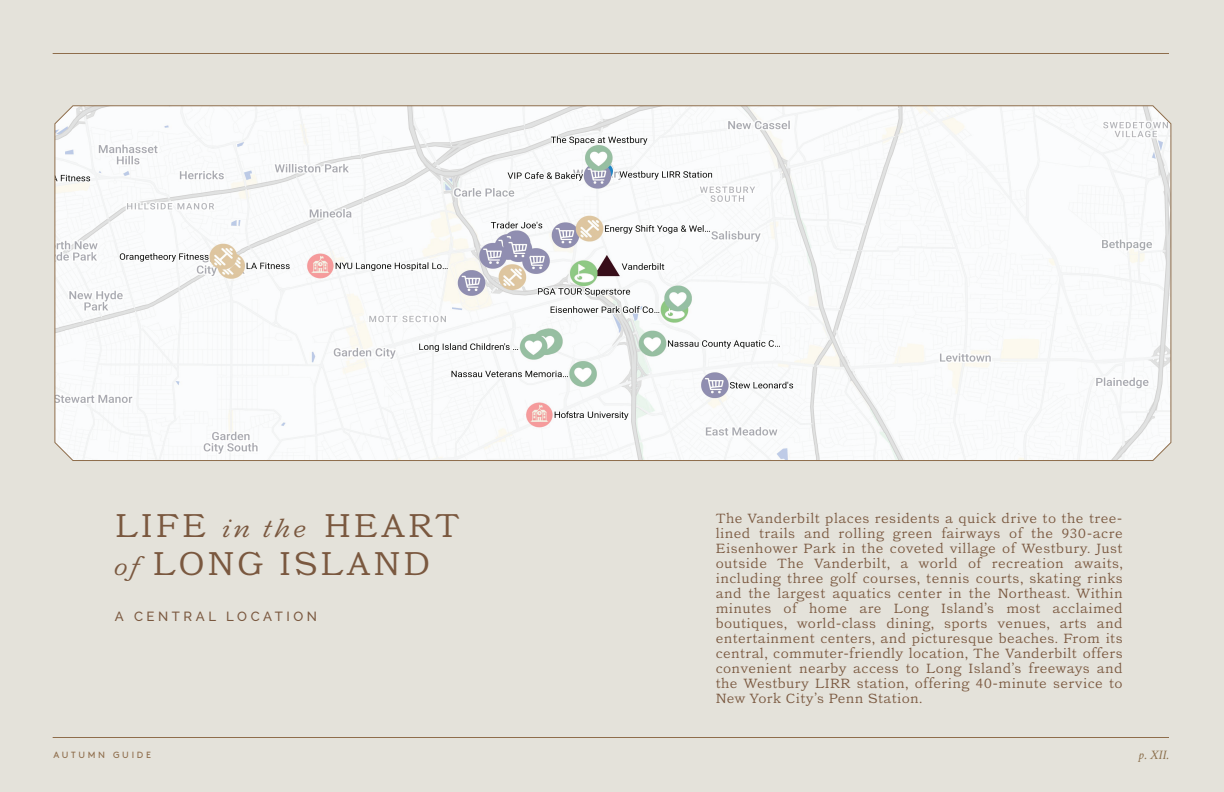
<style>
.page{position:relative;width:1224px;height:792px;background:#e4e2da}
.page>*{position:absolute;margin:0;border:0;box-sizing:border-box;transform-origin:0 0}
.t1{font:300 32.7px/38px "Catalogue LL";letter-spacing:.09em;color:#7a583f}
.t2{font:300 13.2px/15px "Catalogue LL";letter-spacing:.03em;color:#7a583f;text-align:justify}
.t3{font:500 13.2px "Raleway";letter-spacing:.27em;color:#7a583f}
.Amenity_List_Titles{font:italic 13px "Crimson Text";color:#8a6e4b}
.t4{font:9px "Brown Pro";letter-spacing:.3em;color:#8e6d4b}
.s1{font-family:"Catalogue Trial";font-style:italic;font-size:23px}
</style>
<div class="page">
<hr style="left:53px;top:737px;width:1116px;height:1px;background:#8e6d4b">
<hr style="left:53px;top:53px;width:1116px;height:1px;background:#8e6d4b">
<svg style="left:54px;top:105px;width:1118px;height:356px;background:#f3f3f3"></svg>
<p class="t1" style="left:115px;top:505px;width:346px">LIFE <span class="s1">in the</span> HEART <span class="s1">of</span>LONG ISLAND</p>
<p class="t3" style="left:115px;top:608px;width:204px">A CENTRAL LOCATION</p>
<p class="t4" style="left:53px;top:748px;width:99px">AUTUMN GUIDE</p>
<p class="t2" style="left:716px;top:510px;width:409px">The Vanderbilt places residents a quick drive to the tree&shy;lined trails and rolling green fairways of the 930-acre Eisenhower Park in the coveted village of Westbury. Just outside The Vanderbilt, a world of recreation awaits, including three golf courses, tennis courts, skating rinks and the largest aquatics center in the Northeast. Within minutes of home are Long Island’s most acclaimed boutiques, world-class dining, sports venues, arts and entertainment centers, and picturesque beaches. From its central, commuter-friendly location, The Vanderbilt offers convenient nearby access to Long Island’s freeways and the Westbury LIRR station, offering 40-minute service to New York City’s Penn Station.</p>
<p class="Amenity_List_Titles" style="left:1138px;top:748px;width:32px">p. XII.</p>
</div>
